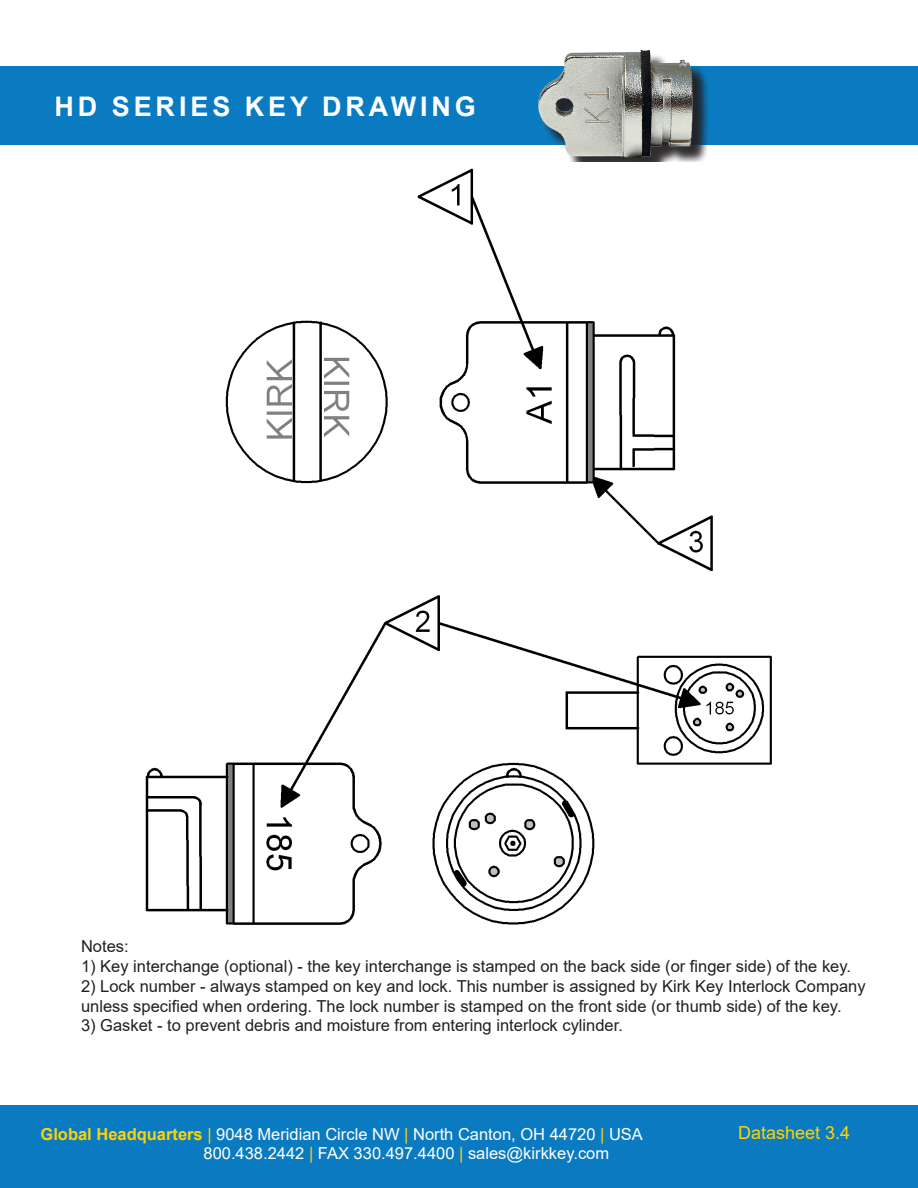
<style>
.page{position:relative;width:918px;height:1188px;background:#fff}
.page>*{position:absolute;margin:0;border:0;box-sizing:border-box;transform-origin:0 0}
.t1{font:700 27px "Arial";letter-spacing:.145em;color:#fff}
.t2{font:18px "Arial";color:#fed304}
.t3{font:16.5px/19.8px "Arial";color:#231f20}
.t4{font:16.5px "Arial";color:#fff}
.s1{font-weight:700;color:#fed304}
.s2{color:#fed304}
</style>
<div class="page">
<div style="left:0;top:1105px;width:918px;height:83px;background:#0b7bc1"></div>
<div style="left:0;top:67px;width:918px;height:78px;background:#0b7bc1"></div>
<div style="left:541px;top:54px;width:169px;height:118px;background:#231f20;opacity:.75"></div>
<img style="left:528px;top:50px;width:176px;height:112px">
<img style="left:145px;top:162px;width:627px;height:763px">
<p class="t1" style="left:54px;top:87px;width:423px">HD SERIES KEY DRAWING</p>
<p class="t3" style="left:81px;top:936px;width:49px">Notes:</p>
<p class="t3" style="left:81px;top:956px;width:772px">1) Key interchange (optional) - the key interchange is stamped on the back side (or finger side) of the key.</p>
<p class="t3" style="left:81px;top:976px;width:786px">2) Lock number - always stamped on key and lock. This number is assigned by Kirk Key Interlock Company unless specified when ordering. The lock number is stamped on the front side (or thumb side) of the key.</p>
<p class="t3" style="left:81px;top:1016px;width:543px">3) Gasket - to prevent debris and moisture from entering interlock cylinder.</p>
<p class="t4" style="left:40px;top:1122px;width:604px"><span class="s1">Global Headquarters</span> <span class="s2">|</span> 9048 Meridian Circle NW <span class="s2">|</span> North Canton, OH 44720 <span class="s2">|</span> USA</p>
<p class="t4" style="left:204px;top:1142px;width:407px">800.438.2442 <span class="s2">|</span> FAX 330.497.4400 <span class="s2">|</span> sales@kirkkey.com</p>
<p class="t2" style="left:738px;top:1121px;width:114px">Datasheet 3.4</p>
</div>
